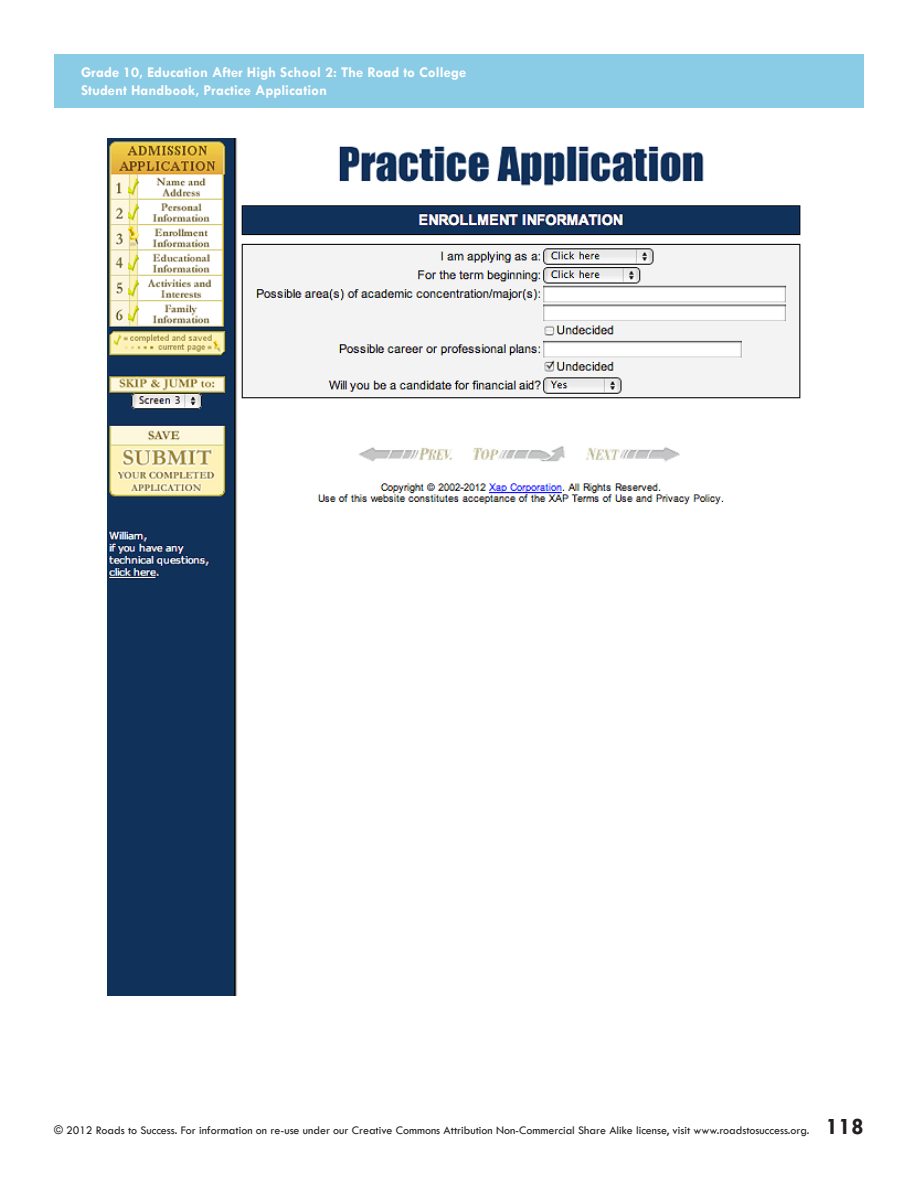
<style>
.page{position:relative;width:918px;height:1188px;background:#fff}
.page>*{position:absolute;margin:0;border:0;box-sizing:border-box;transform-origin:0 0}
.Lesson_Front_Page_Te{font:700 24px "Tw Cen";color:#231f20}
.t1{font:700 15px "Tw Cen";color:#fff}
.t2{font:12px "Tw Cen";color:#231f20}
</style>
<div class="page">
<div style="left:54px;top:54px;width:810px;height:54px;background:#8acbe5"></div>
<img style="left:108px;top:138px;width:693px;height:858px">
<p class="t1" style="left:81px;top:63px;width:387px">Grade 10, Education After High School 2: The Road to College</p>
<p class="t1" style="left:81px;top:81px;width:248px">Student Handbook, Practice Application</p>
<p class="t2" style="left:54px;top:1123px;width:757px">© 2012 Roads to Success. For information on re-use under our Creative Commons Attribution Non-Commercial Share Alike license, visit www.roadstosuccess.org.</p>
<p class="Lesson_Front_Page_Te" style="left:826px;top:1112px;width:40px">118</p>
</div>
